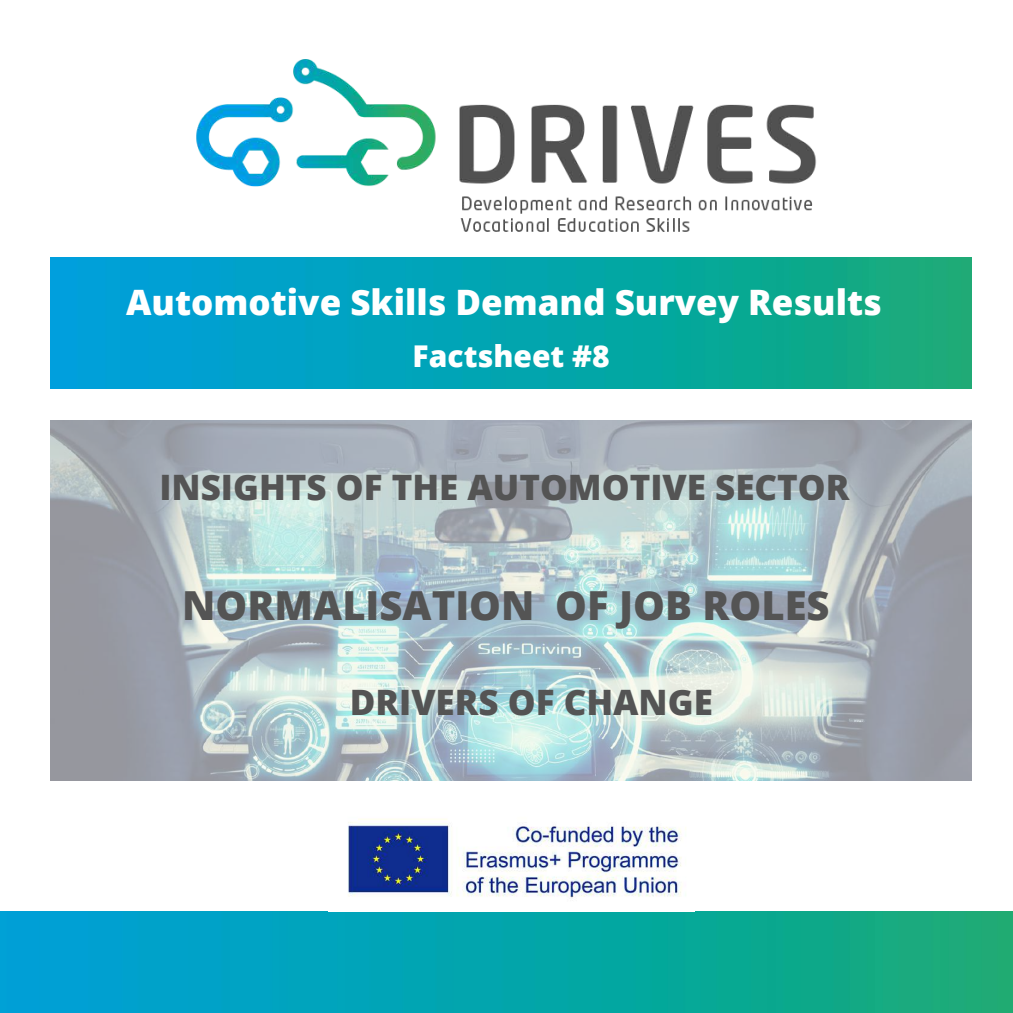
<style>
.page{position:relative;width:1013px;height:1013px;background:#fff}
.page>*{position:absolute;margin:0;border:0;box-sizing:border-box;transform-origin:0 0}
.t1{font:800 40px "Open Sans";color:#545454}
.t2{font:800 35px "Open Sans";color:#545454}
.t3{font:800 35px "Open Sans";color:#fff}
.t4{font:800 30px "Open Sans";color:#fff}
</style>
<div class="page">
<img style="left:0;top:911px;width:1012px;height:101px">
<img style="left:196px;top:59px;width:621px;height:173px">
<img style="left:348px;top:819px;width:338px;height:79px">
<img style="left:50px;top:257px;width:921px;height:131px">
<img style="left:50px;top:421px;width:921px;height:359px">
<p class="t3" style="left:126px;top:278px;width:757px">Automotive Skills Demand Survey Results</p>
<p class="t4" style="left:412px;top:334px;width:198px">Factsheet #8</p>
<p class="t2" style="left:159px;top:462px;width:691px">INSIGHTS OF THE AUTOMOTIVE SECTOR</p>
<p class="t1" style="left:182px;top:577px;width:649px">NORMALISATION OF JOB ROLES</p>
<p class="t2" style="left:350px;top:678px;width:364px">DRIVERS OF CHANGE</p>
</div>
